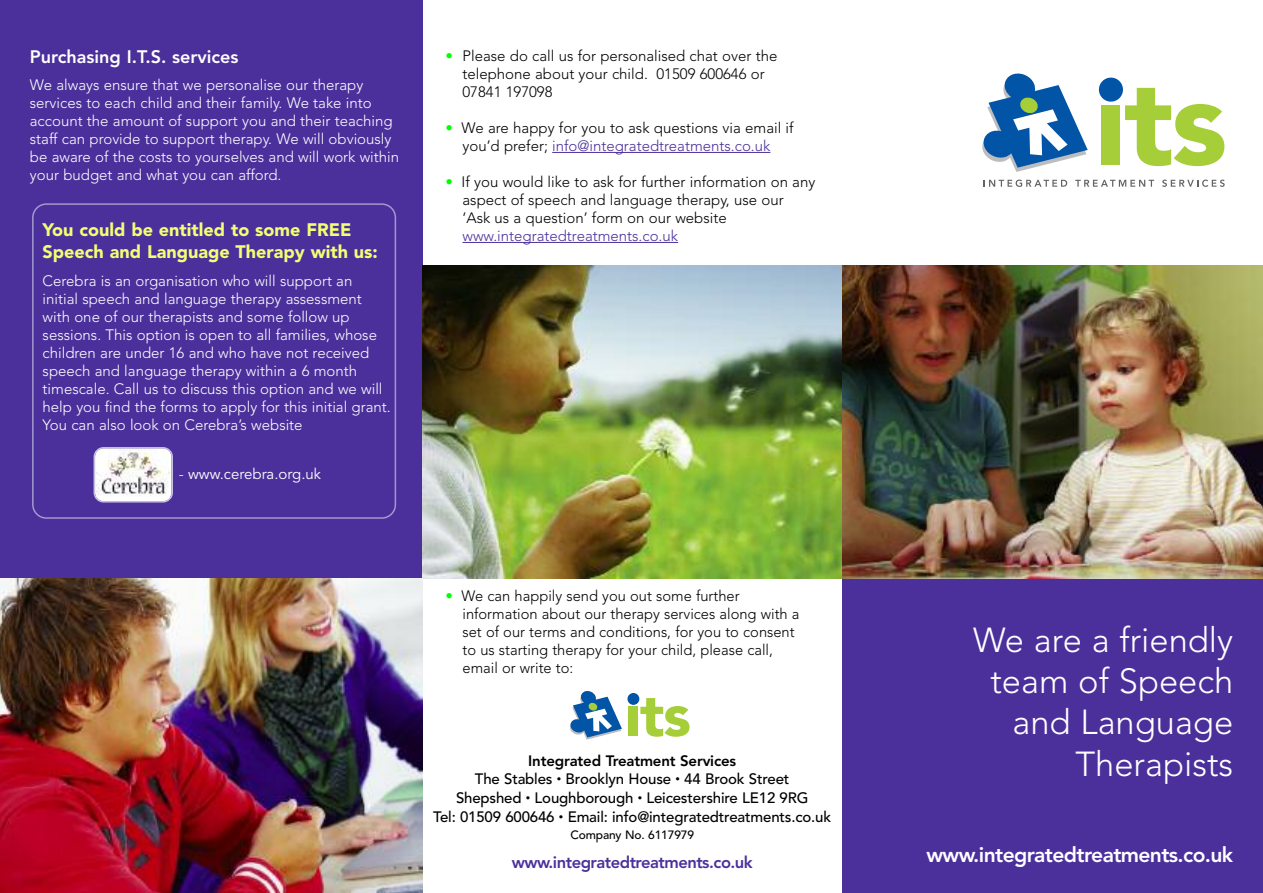
<style>
.page{position:relative;width:1263px;height:893px;background:#fff}
.page>*{position:absolute;margin:0;border:0;box-sizing:border-box;transform-origin:0 0}
.t1{font:300 34.5px/41.4px "Avenir";color:#fff;text-align:right}
.t2{font:800 21px "Avenir";letter-spacing:-.03em;color:#fff}
.t3{font:900 18px/21.6px "Avenir";color:#f1ff74}
.t4{font:800 18px "Avenir";color:#fff}
.t5{font:800 16.5px "Avenir";letter-spacing:-.03em;color:#4b309c}
.t6{font:300 15px/18px "Avenir";color:#fff}
.t7{font:300 15px/18px "Avenir";color:#000}
.t8{font:500 15px/18.6px "Avenir";letter-spacing:-.01em;color:#000;text-align:center}
.t9{font:300 15px "Avenir";color:#4b309c}
.t10{font:15px "Avenir";color:#fff}
.t11{font:500 12px "Avenir";letter-spacing:-.01em;color:#000}
.s1{font-weight:300}
.s2{color:#0f0}
.s3{color:#4b309c}
.s4{font-weight:800}
.s5{font-size:9px}
</style>
<div class="page">
<div style="left:842px;top:503px;width:421px;height:390px;background:#4b309c"></div>
<div style="left:0;top:0;width:422px;height:588px;background:#4b309c"></div>
<img style="left:422px;top:266px;width:841px;height:312px">
<hr style="left:552px;top:152px;width:218px;height:1px;background:#4b309c">
<hr style="left:462px;top:242px;width:216px;height:1px;background:#4b309c">
<img style="left:0;top:578px;width:422px;height:315px">
<svg style="left:570px;top:691px;width:52px;height:49px"></svg>
<div style="left:629px;top:707px;width:9px;height:29px;background:#a6ce39"></div>
<svg style="left:640px;top:698px;width:49px;height:39px"></svg>
<div style="left:627px;top:693px;width:12px;height:12px;background:#0154a6;border-radius:50%"></div>
<svg style="left:982px;top:74px;width:106px;height:98px"></svg>
<div style="left:1102px;top:105px;width:18px;height:60px;background:#a6ce39"></div>
<svg style="left:1125px;top:88px;width:99px;height:78px"></svg>
<div style="left:1099px;top:78px;width:24px;height:24px;background:#0154a6;border-radius:50%"></div>
<svg style="left:984px;top:180px;width:83px;height:7px"></svg>
<svg style="left:1075px;top:180px;width:79px;height:7px"></svg>
<svg style="left:1162px;top:180px;width:63px;height:7px"></svg>
<svg style="left:32px;top:203px;width:364px;height:316px"></svg>
<p class="t4" style="left:30px;top:50px;width:210px">Purchasing I.T.S. services</p>
<p class="t6" style="left:30px;top:77px;width:371px">We always ensure that we personalise our therapy services to each child and their family. We take into account the amount of support you and their teaching staff can provide to support therapy. We will obviously be aware of the costs to yourselves and will work within your budget and what you can afford.</p>
<p class="t3" style="left:43px;top:221px;width:337px">You could be entitled to some FREE<br>Speech and Language Therapy with us:</p>
<p class="t6" style="left:43px;top:273px;width:350px">Cerebra is an organisation who will support an initial speech and language therapy assessment with one of our therapists and some follow up sessions. This option is open to all families, whose children are under 16 and who have not received speech and language therapy within a 6 month timescale. Call us to discuss this option and we will help you find the forms to apply for this initial grant.<br>You can also look on Cerebra’s website</p>
<p class="t10" style="left:179px;top:468px;width:144px"><span class="s1">-</span> www.cerebra.org.uk</p>
<p class="t7" style="left:462px;top:48px;width:316px;text-indent:-17px"><span class="s2">•</span> Please do call us for personalised chat over the telephone about your child. 01509 600646 or<br>07841 197098</p>
<p class="t7" style="left:445px;top:120px;width:350px;text-align:center"><span class="s2">•</span> We are happy for you to ask questions via email if you’d prefer; <span class="s3">info@integratedtreatments.co.uk</span></p>
<p class="t7" style="left:462px;top:174px;width:354px;text-indent:-17px"><span class="s2">•</span> If you would like to ask for further information on any aspect of speech and language therapy, use our<br>‘Ask us a question’ form on our website</p>
<p class="t9" style="left:462px;top:230px;width:217px">www.integratedtreatments.co.uk</p>
<p class="t7" style="left:462px;top:588px;width:339px;text-indent:-17px"><span class="s2">•</span> We can happily send you out some further information about our therapy services along with a set of our terms and conditions, for you to consent to us starting therapy for your child, please call, email or write to:</p>
<p class="t8" style="left:433px;top:753px;width:399px"><span class="s4">Integrated Treatment Services<br></span>The Stables <span class="s5">•</span> Brooklyn House <span class="s5">•</span> 44 Brook Street<br>Shepshed <span class="s5">•</span> Loughborough <span class="s5">•</span> Leicestershire LE12 9RG<br>Tel: 01509 600646 <span class="s5">•</span> Email: info@integratedtreatments.co.uk</p>
<p class="t11" style="left:570px;top:830px;width:125px">Company No. 6117979</p>
<p class="t5" style="left:512px;top:856px;width:242px">www.integratedtreatments.co.uk</p>
<h1 class="t1" style="left:973px;top:622px;width:262px">We are a friendly team of Speech and Language<br>Therapists</h1>
<h2 class="t2" style="left:926px;top:846px;width:308px">www.integratedtreatments.co.uk</h2>
</div>
